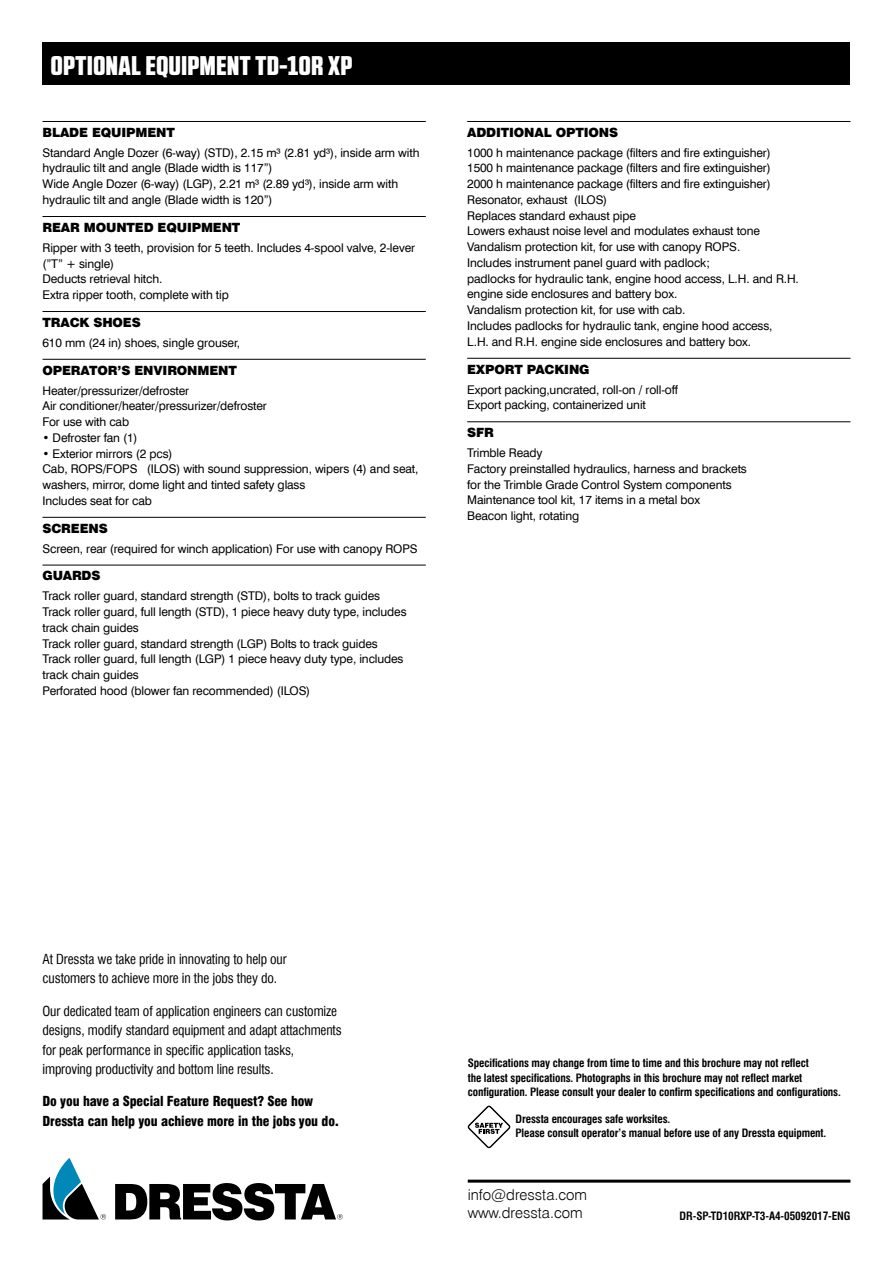
<style>
.page{position:relative;width:893px;height:1263px;background:#fff}
.page>*{position:absolute;margin:0;border:0;box-sizing:border-box;transform-origin:0 0}
.t1{font:27px "RB No 2.1 b Black DEMO";letter-spacing:.025em;color:#fff}
.t2{font:15px/18px "Swis 721 Lt EU";color:#000}
.t3{font:13.5px/19.5px "Swis 721 Cn EU";letter-spacing:-.01em;color:#000}
.t4{font:13.5px/19.5px "Swis 721 Blk Cn EU";letter-spacing:-.01em;color:#000}
.t5{font:12.75px "Swis 721 Blk EU";letter-spacing:-.01em;color:#000}
.t6{font:12px/15.8px "Swis 721 EU";letter-spacing:-.01em;color:#000}
.t7{font:700 11.25px/14.2px "Swis 721 Cn EU";letter-spacing:-.01em;color:#000}
.s1{font-family:"Helvetica Neue LT Pro"}
</style>
<div class="page">
<div style="left:43px;top:43px;width:807px;height:42px;background:#000"></div>
<hr style="left:43px;top:121px;width:383px;height:1px;background:#000">
<hr style="left:43px;top:216px;width:383px;height:1px;background:#000">
<hr style="left:43px;top:311px;width:383px;height:1px;background:#000">
<hr style="left:43px;top:359px;width:383px;height:1px;background:#000">
<hr style="left:43px;top:517px;width:383px;height:1px;background:#000">
<hr style="left:43px;top:565px;width:383px;height:1px;background:#000">
<hr style="left:467px;top:121px;width:383px;height:1px;background:#000">
<hr style="left:467px;top:358px;width:383px;height:1px;background:#000">
<hr style="left:467px;top:421px;width:383px;height:1px;background:#000">
<svg style="left:115px;top:1183px;width:228px;height:37px"></svg>
<svg style="left:43px;top:1158px;width:63px;height:61px"></svg>
<hr style="left:468px;top:1179px;width:382px;height:3px;background:#000">
<svg style="left:468px;top:1106px;width:42px;height:42px"></svg>
<h1 class="t1" style="left:51px;top:54px;width:303px">OPTIONAL EQUIPMENT TD-10R XP</h1>
<p class="t5" style="left:43px;top:124px;width:134px">BLADE EQUIPMENT</p>
<p class="t6" style="left:43px;top:145px;width:378px">Standard Angle Dozer (6-way) (STD), 2.15 m<span class="s1">³</span> (2.81 yd<span class="s1">³</span>), inside arm with hydraulic tilt and angle (Blade width is 117”)<br>Wide Angle Dozer (6-way) (LGP), 2.21 m<span class="s1">³</span> (2.89 yd<span class="s1">³</span>), inside arm with hydraulic tilt and angle (Blade width is 120”)</p>
<p class="t5" style="left:43px;top:219px;width:199px">REAR MOUNTED EQUIPMENT</p>
<p class="t6" style="left:43px;top:240px;width:374px">Ripper with 3 teeth, provision for 5 teeth. Includes 4-spool valve, 2-lever (”T” + single)<br>Deducts retrieval hitch.<br>Extra ripper tooth, complete with tip</p>
<p class="t5" style="left:43px;top:314px;width:100px">TRACK SHOES</p>
<p class="t6" style="left:43px;top:335px;width:199px">610 mm (24 in) shoes, single grouser,</p>
<p class="t5" style="left:43px;top:362px;width:196px">OPERATOR’S ENVIRONMENT</p>
<p class="t6" style="left:43px;top:383px;width:226px">Heater/pressurizer/defroster<br>Air conditioner/heater/pressurizer/defroster<br>For use with cab</p>
<p class="t6" style="left:43px;top:430px;width:96px">• Defroster fan (1)</p>
<p class="t6" style="left:43px;top:446px;width:377px">• Exterior mirrors (2 pcs)<br>Cab, ROPS/FOPS (ILOS) with sound suppression, wipers (4) and seat, washers, mirror, dome light and tinted safety glass<br>Includes seat for cab</p>
<p class="t5" style="left:43px;top:520px;width:67px">SCREENS</p>
<p class="t6" style="left:43px;top:541px;width:377px">Screen, rear (required for winch application) For use with canopy ROPS</p>
<p class="t5" style="left:43px;top:568px;width:60px">GUARDS</p>
<p class="t6" style="left:43px;top:589px;width:366px">Track roller guard, standard strength (STD), bolts to track guides Track roller guard, full length (STD), 1 piece heavy duty type, includes track chain guides<br>Track roller guard, standard strength (LGP) Bolts to track guides Track roller guard, full length (LGP) 1 piece heavy duty type, includes track chain guides<br>Perforated hood (blower fan recommended) (ILOS)</p>
<p class="t5" style="left:467px;top:124px;width:153px">ADDITIONAL OPTIONS</p>
<p class="t6" style="left:467px;top:145px;width:333px">1000 h maintenance package (filters and fire extinguisher)<br>1500 h maintenance package (filters and fire extinguisher)<br>2000 h maintenance package (filters and fire extinguisher)<br>Resonator, exhaust (ILOS)<br>Replaces standard exhaust pipe<br>Lowers exhaust noise level and modulates exhaust tone Vandalism protection kit, for use with canopy ROPS.<br>Includes instrument panel guard with padlock;<br>padlocks for hydraulic tank, engine hood access, L.H. and R.H. engine side enclosures and battery box.<br>Vandalism protection kit, for use with cab.<br>Includes padlocks for hydraulic tank, engine hood access,<br>L.H. and R.H. engine side enclosures and battery box.</p>
<p class="t5" style="left:467px;top:361px;width:124px">EXPORT PACKING</p>
<p class="t6" style="left:467px;top:382px;width:212px">Export packing,uncrated, roll-on / roll-off<br>Export packing, containerized unit</p>
<p class="t5" style="left:467px;top:424px;width:28px">SFR</p>
<p class="t6" style="left:467px;top:445px;width:281px">Trimble Ready<br>Factory preinstalled hydraulics, harness and brackets for the Trimble Grade Control System components Maintenance tool kit, 17 items in a metal box<br>Beacon light, rotating</p>
<p class="t3" style="left:43px;top:949px;width:246px">At Dressta we take pride in innovating to help our customers to achieve more in the jobs they do.</p>
<p class="t3" style="left:43px;top:1001px;width:301px">Our dedicated team of application engineers can customize designs, modify standard equipment and adapt attachments for peak performance in specific application tasks, improving productivity and bottom line results.</p>
<p class="t4" style="left:43px;top:1092px;width:298px">Do you have a Special Feature Request? See how<br>Dressta can help you achieve more in the jobs you do.</p>
<p class="t7" style="left:468px;top:1056px;width:375px">Specifications may change from time to time and this brochure may not reflect<br>the latest specifications. Photographs in this brochure may not reflect market configuration. Please consult your dealer to confirm specifications and configurations.</p>
<p class="t7" style="left:516px;top:1112px;width:312px">Dressta encourages safe worksites.<br>Please consult operator’s manual before use of any Dressta equipment.</p>
<p class="t2" style="left:468px;top:1186px;width:121px">info@dressta.com www.dressta.com</p>
<p class="t7" style="left:680px;top:1210px;width:172px">DR-SP-TD10RXP-T3-A4-05092017-ENG</p>
</div>
